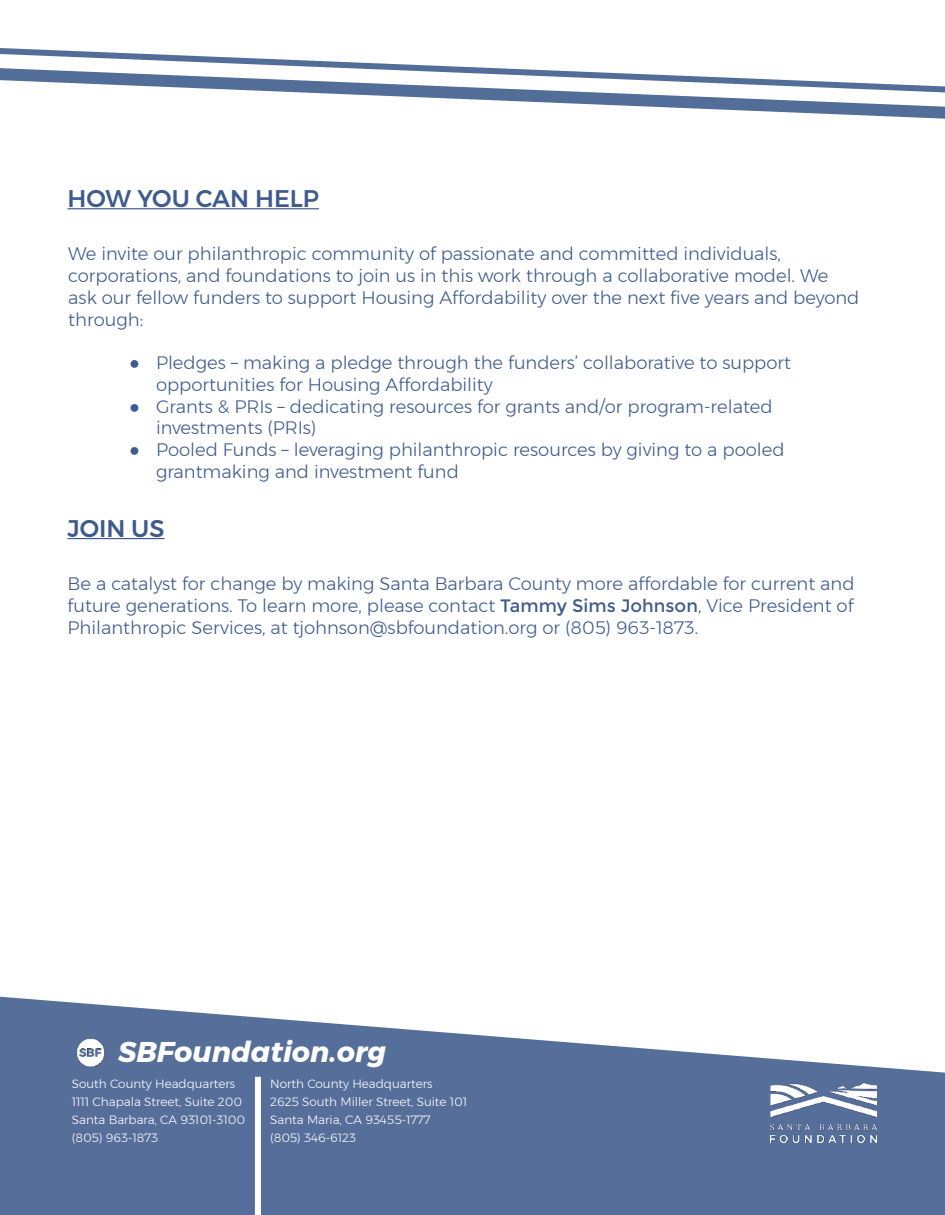
<style>
.page{position:relative;width:945px;height:1215px;background:#fff}
.page>*{position:absolute;margin:0;border:0;box-sizing:border-box;transform-origin:0 0}
.t1{font:italic 700 28.5px "Montserrat";color:#fff}
.t2{font:500 24px "Montserrat";color:#3e5b8d}
.t3{font:300 18px/21.8px "Montserrat";color:#3e5b8d}
.t4{font:300 12px/18px "Montserrat";color:#fff}
.s1{font-family:"Arial Narrow";font-weight:400}
.s2{font-weight:400}
</style>
<div class="page">
<svg style="left:0;top:48px;width:945px;height:71px"></svg>
<img style="left:0;top:996px;width:945px;height:219px">
<img style="left:770px;top:1084px;width:107px;height:58px">
<img style="left:70px;top:1033px;width:39px;height:37px">
<div style="left:255px;top:1077px;width:6px;height:138px;background:#fff"></div>
<hr style="left:68px;top:208px;width:251px;height:1px;background:#3e5b8d">
<hr style="left:68px;top:538px;width:97px;height:1px;background:#3e5b8d">
<h2 class="t2" style="left:68px;top:185px;width:253px">HOW YOU CAN HELP</h2>
<p class="t3" style="left:68px;top:244px;width:793px">We invite our philanthropic community of passionate and committed individuals, corporations, and foundations to join us in this work through a collaborative model. We ask our fellow funders to support Housing Affordability over the next five years and beyond through:</p>
<p class="t3" style="left:156px;top:353px;width:636px;text-indent:-27px"><span class="s1">●</span> Pledges – making a pledge through the funders’ collaborative to support opportunities for Housing Affordability</p>
<p class="t3" style="left:156px;top:396px;width:618px;text-indent:-27px"><span class="s1">●</span> Grants &amp; PRIs – dedicating resources for grants and/or program-related investments (PRIs)</p>
<p class="t3" style="left:156px;top:440px;width:630px;text-indent:-27px"><span class="s1">●</span> Pooled Funds – leveraging philanthropic resources by giving to a pooled grantmaking and investment fund</p>
<h2 class="t2" style="left:68px;top:514px;width:99px">JOIN US</h2>
<p class="t3" style="left:68px;top:574px;width:789px;text-align:justify">Be a catalyst for change by making Santa Barbara County more affordable for current and future generations. To learn more, please contact <span class="s2">Tammy Sims Johnson</span>, Vice President of Philanthropic Services, at tjohnson@sbfoundation.org or (805) 963-1873.</p>
<h1 class="t1" style="left:118px;top:1040px;width:269px">SBFoundation.org</h1>
<p class="t4" style="left:72px;top:1076px;width:175px">South County Headquarters<br>1111 Chapala Street, Suite 200<br>Santa Barbara, CA 93101-3100 (805) 963-1873</p>
<p class="t4" style="left:270px;top:1076px;width:198px">North County Headquarters<br>2625 South Miller Street, Suite 101<br>Santa Maria, CA 93455-1777<br>(805) 346-6123</p>
</div>
